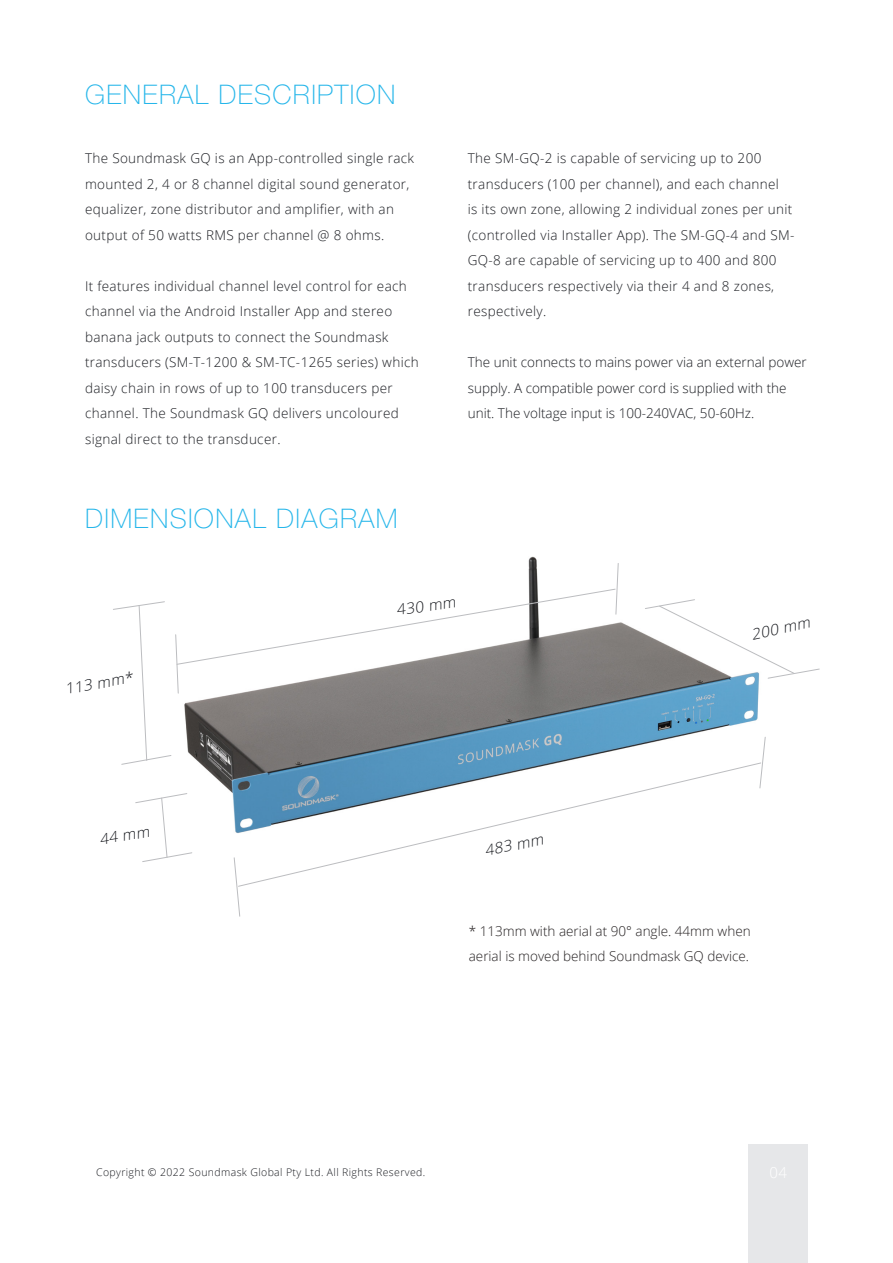
<style>
.page{position:relative;width:893px;height:1263px;background:#fff}
.page>*{position:absolute;margin:0;border:0;box-sizing:border-box;transform-origin:0 0}
.t1{font:100 27px "Helvetica Neue LT Std";letter-spacing:.05em;color:#26b6ea}
.t2{font:italic 300 15px "Open Sans";color:#1a1c21}
.t3{font:300 15px "Open Sans";color:#1a1c21}
.t4{font:300 13.5px/25.5px "Open Sans";letter-spacing:.025em;color:#1a1c21}
.t5{font:300 13.5px/25.5px "Open Sans";color:#1a1c21}
.t6{font:300 13.5px/25.5px "Open Sans";color:#231f20}
.t7{font:300 10.5px "Open Sans";letter-spacing:.035em;color:#1a1c21}
</style>
<div class="page">
<div style="left:748px;top:1145px;width:60px;height:118px;background:#e6e7e9"></div>
<img style="left:202px;top:556px;width:557px;height:277px">
<svg style="left:233px;top:857px;width:8px;height:60px"></svg>
<svg style="left:762px;top:737px;width:4px;height:35px"></svg>
<svg style="left:238px;top:762px;width:524px;height:125px"></svg>
<svg style="left:644px;top:599px;width:176px;height:80px"></svg>
<svg style="left:113px;top:563px;width:506px;height:202px"></svg>
<svg style="left:135px;top:793px;width:57px;height:69px"></svg>
<p class="t1" style="left:85px;top:79px;width:312px">GENERAL DESCRIPTION</p>
<p class="t4" style="left:85px;top:145px;width:331px">The Soundmask GQ is an App-controlled single rack mounted 2, 4 or 8 channel digital sound generator, equalizer, zone distributor and amplifier, with an output of 50 watts RMS per channel @ 8 ohms.</p>
<p class="t4" style="left:85px;top:273px;width:335px">It features individual channel level control for each channel via the Android Installer App and stereo banana jack outputs to connect the Soundmask transducers (SM-T-1200 &amp; SM-TC-1265 series) which daisy chain in rows of up to 100 transducers per channel. The Soundmask GQ delivers uncoloured signal direct to the transducer.</p>
<p class="t1" style="left:85px;top:503px;width:314px">DIMENSIONAL DIAGRAM</p>
<p class="t4" style="left:468px;top:145px;width:328px">The SM-GQ-2 is capable of servicing up to 200 transducers (100 per channel), and each channel<br>is its own zone, allowing 2 individual zones per unit (controlled via Installer App). The SM-GQ-4 and SM-GQ-8 are capable of servicing up to 400 and 800 transducers respectively via their 4 and 8 zones, respectively.</p>
<p class="t5" style="left:468px;top:349px;width:340px">The unit connects to mains power via an external power supply. A compatible power cord is supplied with the unit. The voltage input is 100-240VAC, 50-60Hz.</p>
<p class="t2" style="left:63px;top:679px;width:70px;rotate:-10deg">113 mm*</p>
<p class="t3" style="left:395px;top:600px;width:61px;rotate:-8deg">430 mm</p>
<p class="t2" style="left:749px;top:624px;width:61px;rotate:-12deg">200 mm</p>
<p class="t2" style="left:98px;top:829px;width:52px;rotate:-10deg">44 mm</p>
<p class="t2" style="left:482px;top:841px;width:61px;rotate:-12deg">483 mm</p>
<p class="t6" style="left:469px;top:917px;width:283px">* 113mm with aerial at 90° angle. 44mm when aerial is moved behind Soundmask GQ device.</p>
<p class="t7" style="left:96px;top:1165px;width:331px">Copyright © 2022 Soundmask Global Pty Ltd. All Rights Reserved.</p>
</div>
